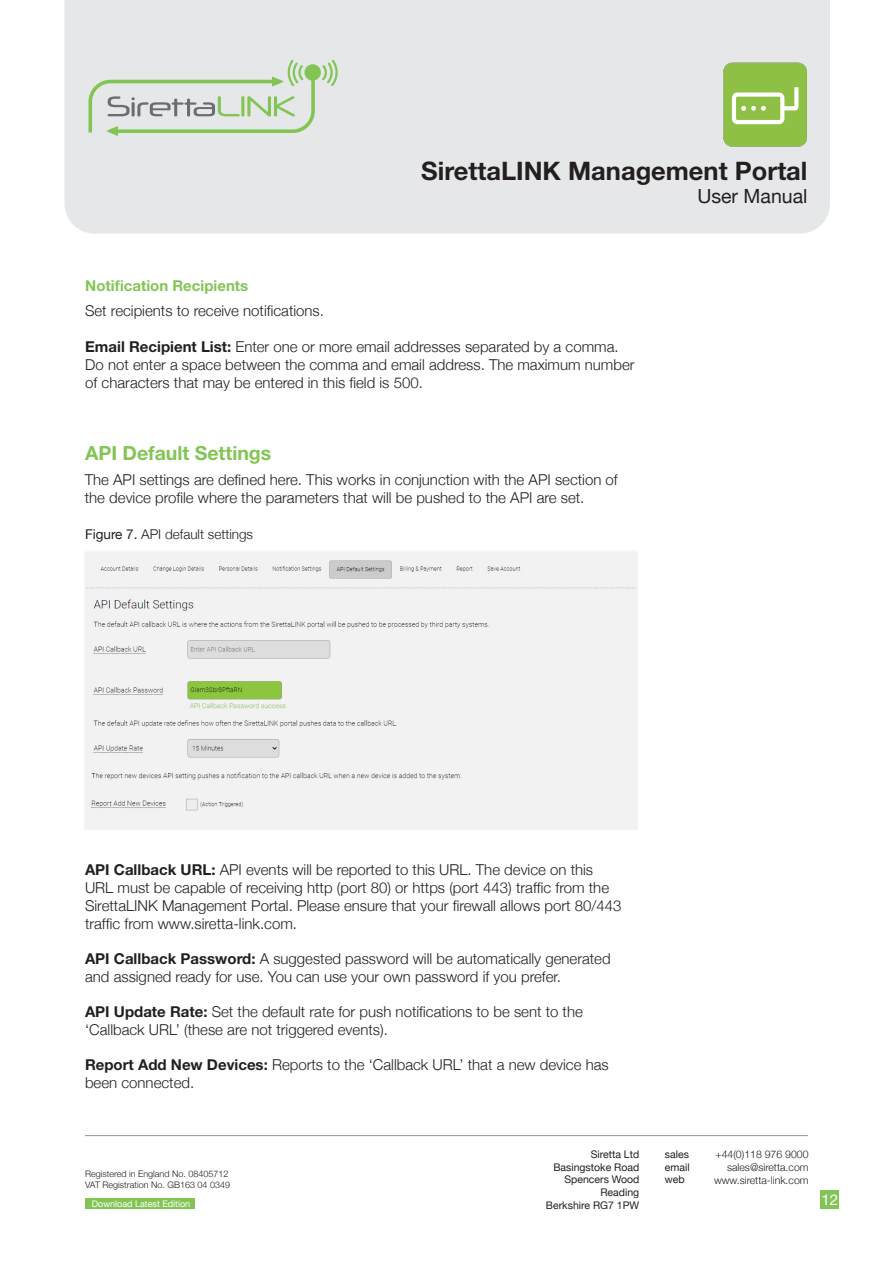
<style>
.page{position:relative;width:893px;height:1263px;background:#fff}
.page>*{position:absolute;margin:0;border:0;box-sizing:border-box;transform-origin:0 0}
.t1{font:700 25.5px "Helvetica Neue";color:#231f20}
.t2{font:700 19.5px "Helvetica Neue";color:#83c555}
.t3{font:19.5px "Helvetica Neue";color:#231f20}
.t4{font:300 15px/18px "Helvetica Neue";color:#231f20}
.t5{font:700 15px "Helvetica Neue";color:#83c555}
.t6{font:15px "Helvetica Neue";color:#fff}
.t7{font:300 13.5px "Helvetica Neue";color:#231f20}
.t8{font:10.5px/12.6px "Helvetica Neue";color:#231f20;text-align:right}
.t9{font:300 10.5px/12.6px "Helvetica Neue";color:#231f20;text-align:right}
.t10{font:300 9px/10.8px "Helvetica Neue";color:#231f20}
.t11{font:9px "Helvetica Neue";color:#fff}
.s1{font-weight:700}
.s2{font-weight:400}
</style>
<div class="page">
<div style="left:65px;top:0;width:765px;height:234px;background:#e6e7e9"></div>
<hr style="left:85px;top:1135px;width:723px;height:1px;background:#939598">
<div style="left:820px;top:1190px;width:19px;height:19px;background:#83c555"></div>
<img style="left:720px;top:60px;width:90px;height:88px">
<div style="left:85px;top:1198px;width:110px;height:11px;background:#83c555"></div>
<svg style="left:87px;top:60px;width:251px;height:76px;background:#d3ddce"></svg>
<img style="left:85px;top:552px;width:553px;height:277px">
<p class="t5" style="left:85px;top:276px;width:164px">Notification Recipients</p>
<h1 class="t1" style="left:421px;top:155px;width:388px">SirettaLINK Management Portal</h1>
<h2 class="t3" style="left:697px;top:185px;width:112px">User Manual</h2>
<p class="t4" style="left:85px;top:301px;width:240px">Set recipients to receive notifications.</p>
<p class="t4" style="left:85px;top:338px;width:551px"><span class="s1">Email Recipient List:</span> Enter one or more email addresses separated by a comma.<br>Do not enter a space between the comma and email address. The maximum number of characters that may be entered in this field is 500.</p>
<p class="t2" style="left:85px;top:441px;width:188px">API Default Settings</p>
<p class="t4" style="left:85px;top:471px;width:534px">The API settings are defined here. This works in conjunction with the API section of the device profile where the parameters that will be pushed to the API are set.</p>
<p class="t7" style="left:85px;top:526px;width:170px"><span class="s2">Figure 7.</span> API default settings</p>
<p class="t4" style="left:85px;top:860px;width:538px"><span class="s1">API Callback URL:</span> API events will be reported to this URL. The device on this URL must be capable of receiving http (port 80) or https (port 443) traffic from the SirettaLINK Management Portal. Please ensure that your firewall allows port 80/443 traffic from www.siretta-link.com.</p>
<p class="t4" style="left:85px;top:949px;width:527px"><span class="s1">API Callback Password:</span> A suggested password will be automatically generated and assigned ready for use. You can use your own password if you prefer.</p>
<p class="t4" style="left:85px;top:1002px;width:499px"><span class="s1">API Update Rate:</span> Set the default rate for push notifications to be sent to the ‘Callback URL’ (these are not triggered events).</p>
<p class="t4" style="left:85px;top:1055px;width:525px"><span class="s1">Report Add New Devices:</span> Reports to the ‘Callback URL’ that a new device has been connected.</p>
<p class="t10" style="left:85px;top:1168px;width:146px">Registered in England No. 08405712<br>VAT Registration No. GB163 04 0349</p>
<p class="t11" style="left:92px;top:1198px;width:100px">Download Latest Edition</p>
<p class="t8" style="left:546px;top:1148px;width:95px">Siretta Ltd<br>Basingstoke Road<br>Spencers Wood<br>Reading<br>Berkshire RG7 1PW</p>
<p class="t8" style="left:665px;top:1148px;width:26px;text-align:justify">sales email web</p>
<p class="t9" style="left:714px;top:1148px;width:96px">+44(0)118 976 9000 sales@siretta.com www.siretta-link.com</p>
<p class="t6" style="left:821px;top:1190px;width:18px">12</p>
</div>
